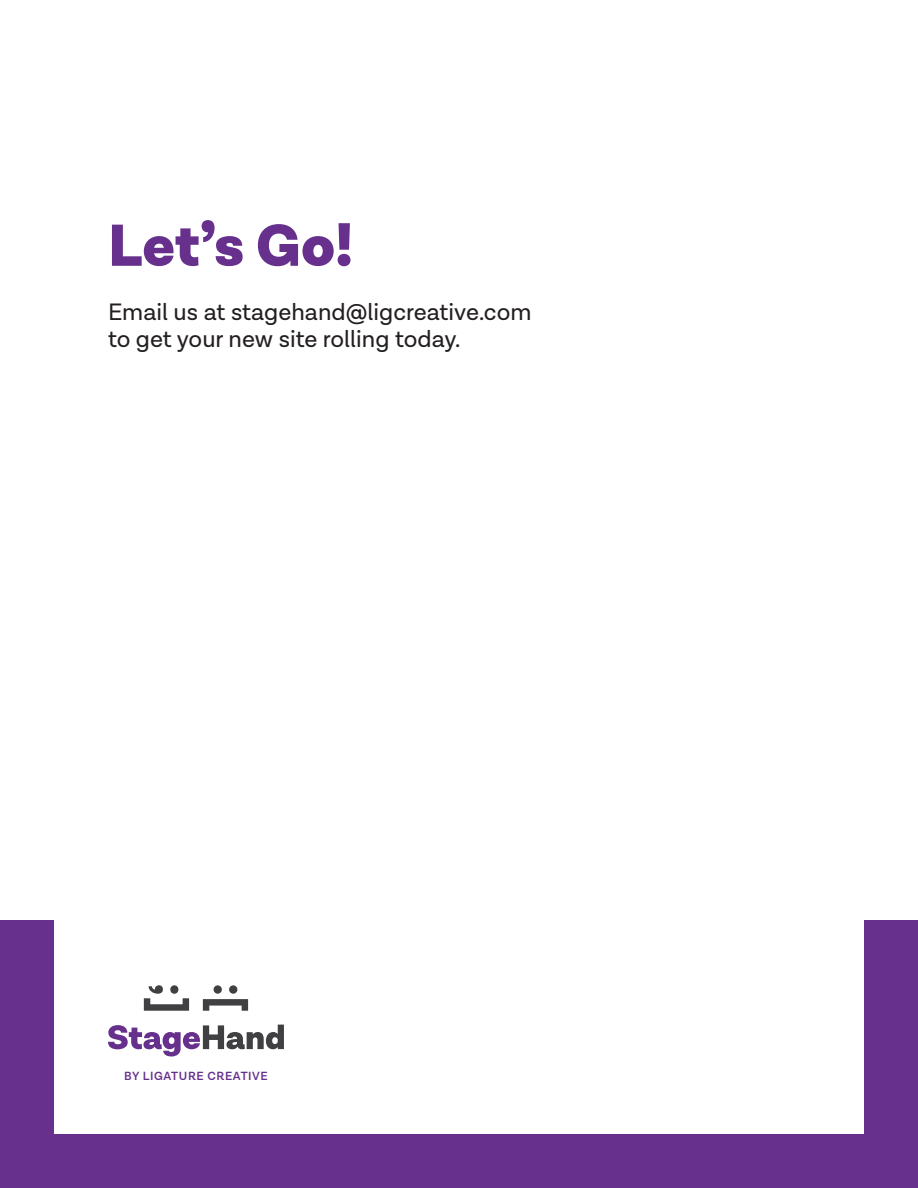
<style>
.page{position:relative;width:918px;height:1188px;background:#fff}
.page>*{position:absolute;margin:0;border:0;box-sizing:border-box;transform-origin:0 0}
.Head{font:900 60px "Lota Grotesque";color:#66308c}
.Copy{font:24px/27px "Lota Grotesque";color:#231f20}
.t1{font:600 12px "Lota Grotesque";letter-spacing:.05em;color:#66308c}
</style>
<div class="page">
<div style="left:864px;top:920px;width:54px;height:268px;background:#66308c"></div>
<div style="left:0;top:920px;width:54px;height:268px;background:#66308c"></div>
<div style="left:0;top:1134px;width:918px;height:54px;background:#66308c"></div>
<svg style="left:108px;top:1025px;width:176px;height:32px"></svg>
<div style="left:214px;top:985px;width:8px;height:9px;background:#404042;border-radius:50%"></div>
<div style="left:229px;top:985px;width:8px;height:9px;background:#404042;border-radius:50%"></div>
<svg style="left:203px;top:999px;width:45px;height:12px"></svg>
<svg style="left:144px;top:985px;width:45px;height:26px"></svg>
<p class="Head" style="left:108px;top:210px;width:247px">Let’s Go!</p>
<p class="Copy" style="left:108px;top:299px;width:425px">Email us at stagehand@ligcreative.com to get your new site rolling today.</p>
<p class="t1" style="left:124px;top:1069px;width:145px">BY LIGATURE CREATIVE</p>
</div>
